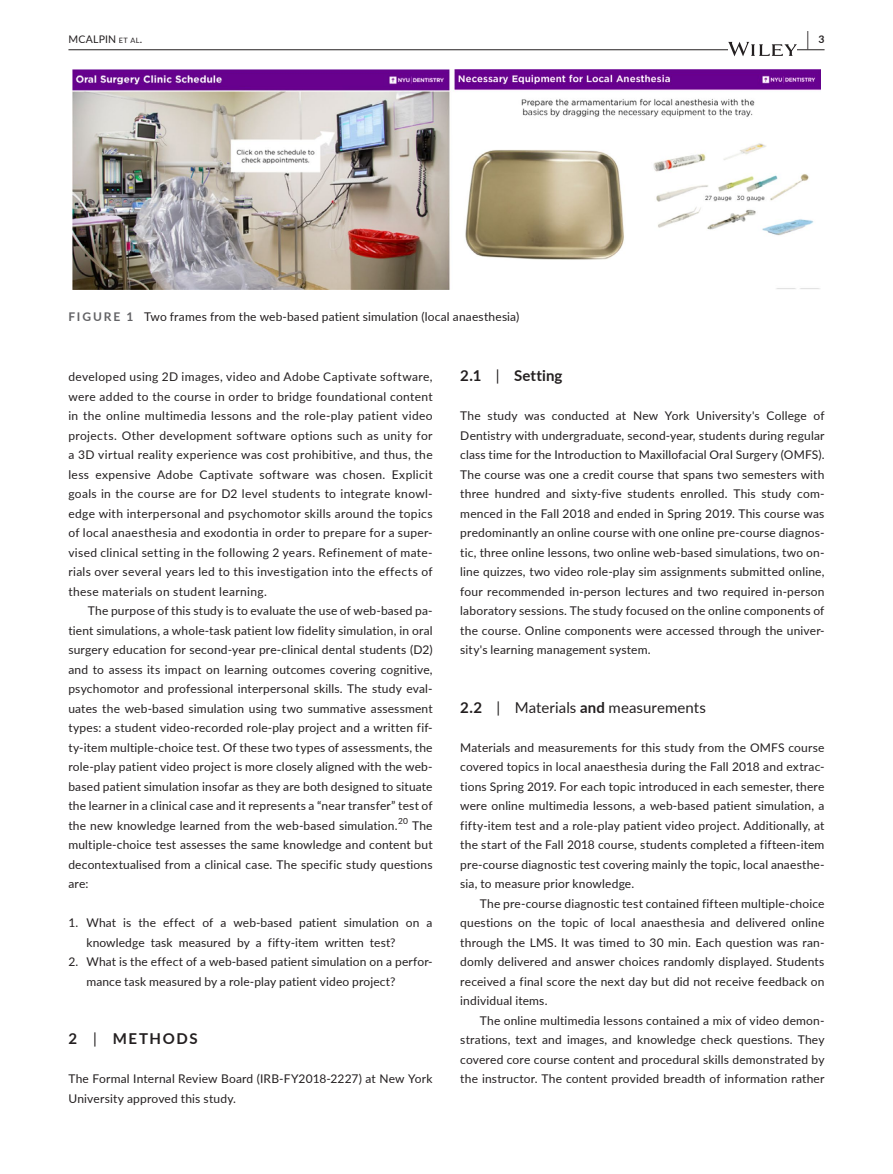
<style>
.page{position:relative;width:893px;height:1174px;background:#fff}
.page>*{position:absolute;margin:0;border:0;box-sizing:border-box;transform-origin:0 0}
.t1{font:700 19.5px "Lato";color:#231f20;scale:.43 1}
.t2{font:15px "Lato";letter-spacing:.005em;color:#231f20}
.t3{font:700 15px "Lato";letter-spacing:.005em;color:#231f20}
.t4{font:700 15px "Lato";letter-spacing:.11em;color:#231f20}
.t5{font:12px/19.5px "Lato";letter-spacing:.015em;color:#231f20;text-align:justify}
.t6{font:10.5px "Lato";letter-spacing:.02em;color:#231f20}
.s1{font-size:7.35px}
.s2{font-weight:700;color:#636366}
.s3{font-weight:400}
.s4{font-weight:700}
</style>
<div class="page">
<hr style="left:68px;top:49px;width:756px;height:1px;background:#231f20">
<svg style="left:728px;top:42px;width:69px;height:14px"></svg>
<img style="left:72px;top:69px;width:749px;height:220px">
<p class="t6" style="left:68px;top:31px;width:75px">MCALPIN <span class="s1">et al</span>.</p>
<h1 class="t1" style="left:807px;top:25px;width:43px">| <sup>3</sup></h1>
<p class="t5" style="left:68px;top:307px;width:452px"><span class="s2">FIGURE 1</span> Two frames from the web-based patient simulation (local anaesthesia)</p>
<p class="t5" style="left:68px;top:366px;width:366px">developed using 2D images, video and Adobe Captivate software, were added to the course in order to bridge foundational content in the online multimedia lessons and the role-play patient video projects. Other development software options such as unity for a 3D virtual reality experience was cost prohibitive, and thus, the less expensive Adobe Captivate software was chosen. Explicit goals in the course are for D2 level students to integrate knowl&shy;edge with interpersonal and psychomotor skills around the topics of local anaesthesia and exodontia in order to prepare for a super&shy;vised clinical setting in the following 2 years. Refinement of mate&shy;rials over several years led to this investigation into the effects of these materials on student learning.</p>
<p class="t5" style="left:68px;top:600px;width:366px;text-indent:20px">The purpose of this study is to evaluate the use of web-based pa&shy;tient simulations, a whole-task patient low fidelity simulation, in oral surgery education for second-year pre-clinical dental students (D2) and to assess its impact on learning outcomes covering cognitive, psychomotor and professional interpersonal skills. The study eval&shy;uates the web-based simulation using two summative assessment types: a student video-recorded role-play project and a written fif&shy;ty-item multiple-choice test. Of these two types of assessments, the role-play patient video project is more closely aligned with the web&shy;based patient simulation insofar as they are both designed to situate the learner in a clinical case and it represents a “near transfer” test of the new knowledge learned from the web-based simulation.<sup>20</sup> The multiple-choice test assesses the same knowledge and content but decontextualised from a clinical case. The specific study questions are:</p>
<p class="t5" style="left:86px;top:912px;width:348px;text-indent:-18px">1. What is the effect of a web-based patient simulation on a knowledge task measured by a fifty-item written test?</p>
<p class="t5" style="left:86px;top:951px;width:348px;text-indent:-18px">2. What is the effect of a web-based patient simulation on a perfor&shy;mance task measured by a role-play patient video project?</p>
<p class="t4" style="left:68px;top:1028px;width:131px">2 <span class="s3">|</span> METHODS</p>
<p class="t5" style="left:68px;top:1068px;width:366px">The Formal Internal Review Board (IRB-FY2018-2227) at New York<br>University approved this study.</p>
<p class="t3" style="left:460px;top:365px;width:104px">2.1 <span class="s3">|</span> Setting</p>
<p class="t5" style="left:460px;top:405px;width:366px">The study was conducted at New York University's College of Dentistry with undergraduate, second-year, students during regular class time for the Introduction to Maxillofacial Oral Surgery (OMFS).<br>The course was one a credit course that spans two semesters with three hundred and sixty-five students enrolled. This study com&shy;menced in the Fall 2018 and ended in Spring 2019. This course was predominantly an online course with one online pre-course diagnos&shy;tic, three online lessons, two online web-based simulations, two on&shy;line quizzes, two video role-play sim assignments submitted online, four recommended in-person lectures and two required in-person laboratory sessions. The study focused on the online components of the course. Online components were accessed through the univer&shy;sity's learning management system.</p>
<p class="t2" style="left:460px;top:696px;width:247px"><span class="s4">2.2</span> | Materials <span class="s4">and</span> measurements</p>
<p class="t5" style="left:460px;top:737px;width:366px">Materials and measurements for this study from the OMFS course covered topics in local anaesthesia during the Fall 2018 and extrac&shy;tions Spring 2019. For each topic introduced in each semester, there were online multimedia lessons, a web-based patient simulation, a fifty-item test and a role-play patient video project. Additionally, at the start of the Fall 2018 course, students completed a fifteen-item pre-course diagnostic test covering mainly the topic, local anaesthe&shy;sia, to measure prior knowledge.</p>
<p class="t5" style="left:460px;top:893px;width:366px;text-indent:20px">The pre-course diagnostic test contained fifteen multiple-choice questions on the topic of local anaesthesia and delivered online through the LMS. It was timed to 30 min. Each question was ran&shy;domly delivered and answer choices randomly displayed. Students received a final score the next day but did not receive feedback on individual items.</p>
<p class="t5" style="left:460px;top:1010px;width:366px;text-indent:20px">The online multimedia lessons contained a mix of video demon&shy;strations, text and images, and knowledge check questions. They covered core course content and procedural skills demonstrated by the instructor. The content provided breadth of information rather</p>
</div>
